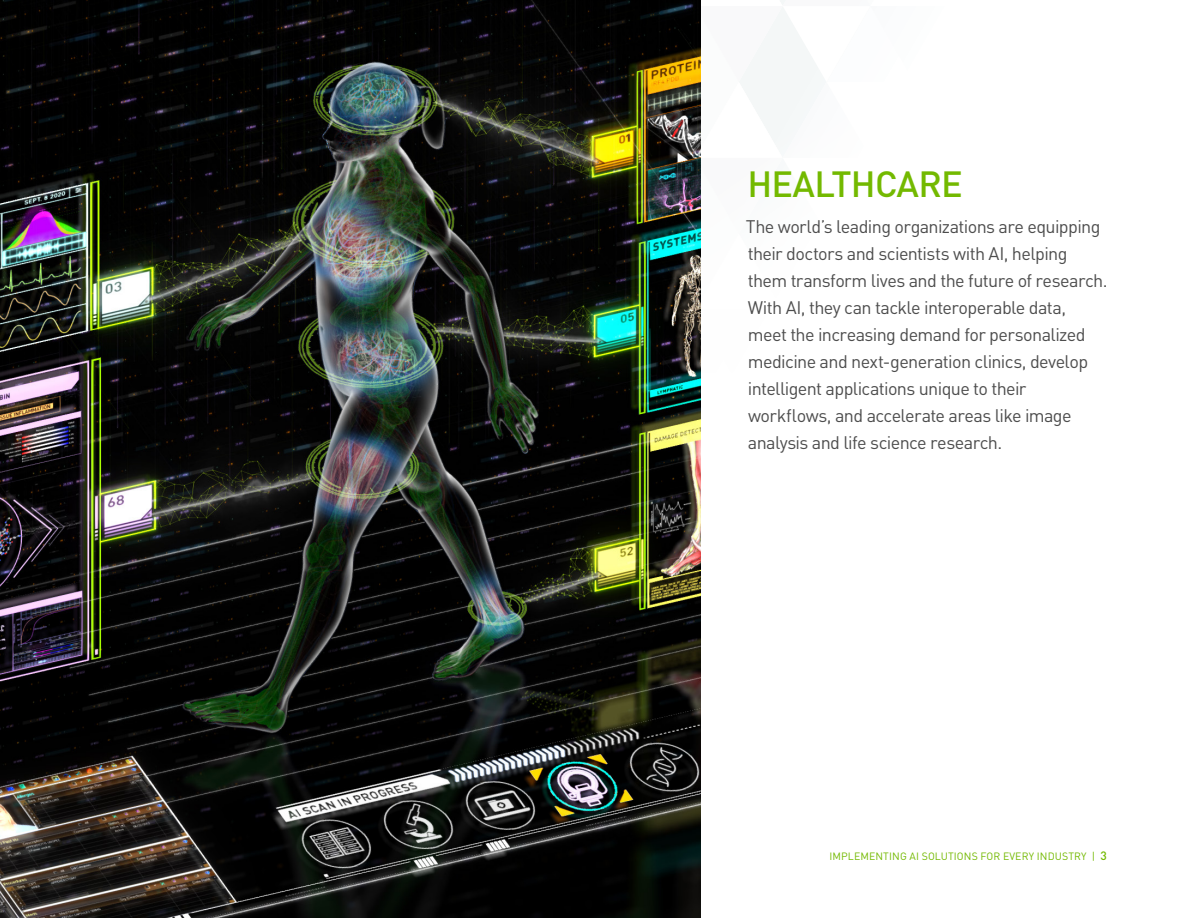
<style>
.page{position:relative;width:1188px;height:918px;background:#fff}
.page>*{position:absolute;margin:0;border:0;box-sizing:border-box;transform-origin:0 0}
.body_copy_grey{font:500 36px "DIN Pro";letter-spacing:-.02em;color:#73b900}
.body_copy_grey-2{font:18px/27px "DIN Pro";letter-spacing:-.035em;color:#4d4d4d}
.t1{font:10.5px "DIN Pro";letter-spacing:.01em;color:#73b900}
.s1{font-weight:500;font-size:12px}
</style>
<div class="page">
<svg style="left:740px;top:0;width:78px;height:143px"></svg>
<img style="left:0;top:0;width:701px;height:918px">
<p class="body_copy_grey" style="left:747px;top:160px;width:217px">HEALTHCARE</p>
<p class="body_copy_grey-2" style="left:746px;top:212px;width:363px">The world’s leading organizations are equipping their doctors and scientists with AI, helping them transform lives and the future of research.<br>With AI, they can tackle interoperable data, meet the increasing demand for personalized medicine and next-generation clinics, develop intelligent applications unique to their workflows, and accelerate areas like image analysis and life science research.</p>
<p class="t1" style="left:829px;top:849px;width:279px">IMPLEMENTING AI SOLUTIONS FOR EVERY INDUSTRY | <span class="s1">3</span></p>
</div>
